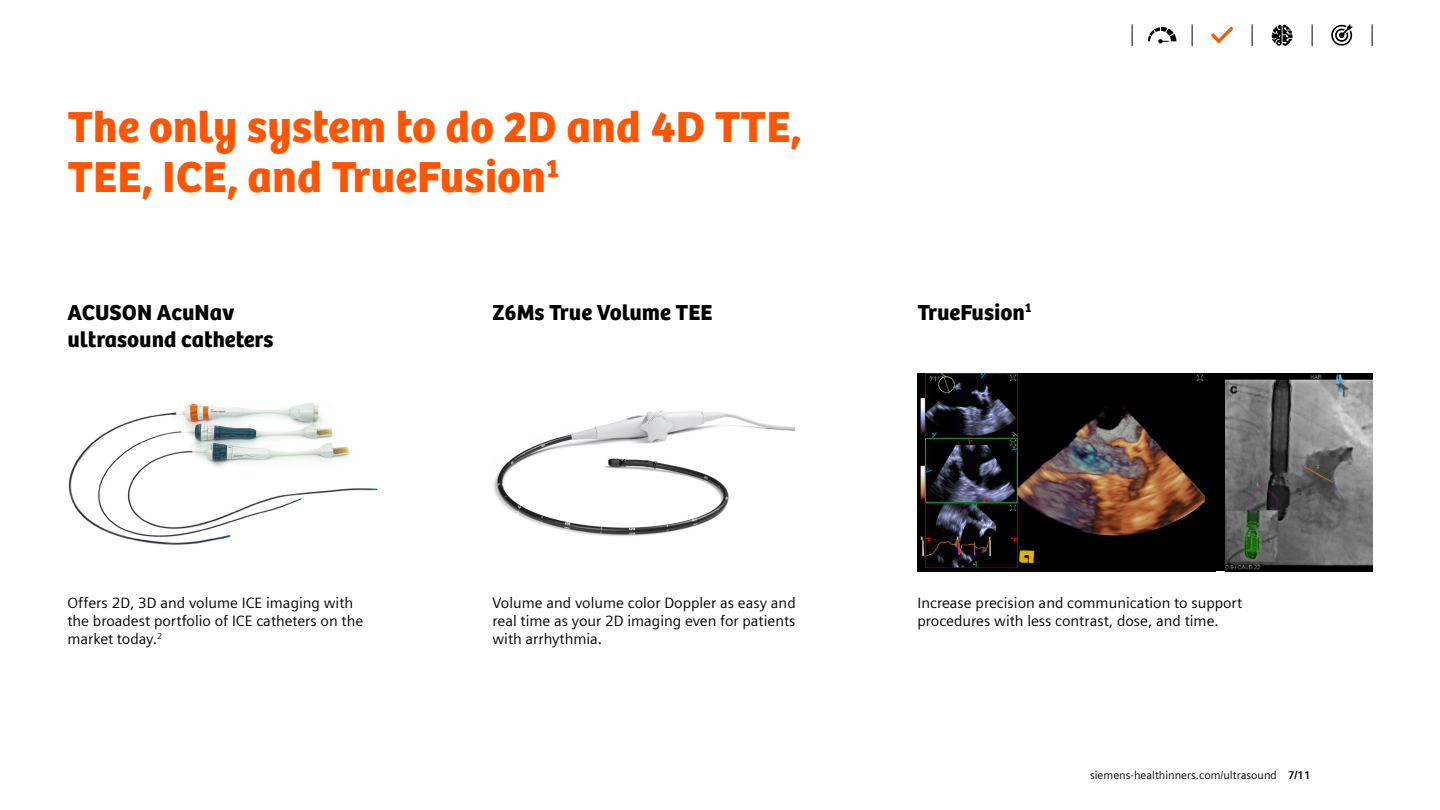
<style>
.page{position:relative;width:1440px;height:810px;background:#fff}
.page>*{position:absolute;margin:0;border:0;box-sizing:border-box;transform-origin:0 0}
.headline__60pt_110{font:45px/49.5px "SH Bree Headline Regular";color:#f50}
.bodytext_headline__3{font:22.5px/27px "SH Bree Headline Regular";color:#000}
.bodytext_20pt_24pt{font:15px/18px "Siemens Sans";color:#000}
.t1{font:11.25px "Siemens Sans";color:#000}
.s1{font-weight:700}
</style>
<div class="page">
<img style="left:493px;top:410px;width:301px;height:126px">
<img style="left:68px;top:403px;width:310px;height:142px">
<div style="left:917px;top:374px;width:309px;height:198px;background:#000"></div>
<img style="left:920px;top:374px;width:285px;height:194px">
<img style="left:1226px;top:374px;width:146px;height:198px">
<svg style="left:1211px;top:27px;width:22px;height:17px"></svg>
<svg style="left:1148px;top:27px;width:28px;height:17px"></svg>
<svg style="left:1192px;top:25px;width:1px;height:21px"></svg>
<svg style="left:1132px;top:25px;width:1px;height:21px"></svg>
<svg style="left:1372px;top:25px;width:1px;height:21px"></svg>
<svg style="left:1312px;top:25px;width:1px;height:21px"></svg>
<svg style="left:1252px;top:25px;width:1px;height:21px"></svg>
<svg style="left:1331px;top:24px;width:22px;height:22px"></svg>
<svg style="left:1271px;top:25px;width:22px;height:21px"></svg>
<h1 class="headline__60pt_110" style="left:68px;top:101px;width:736px">The only system to do 2D and 4D TTE,<br>TEE, ICE, and TrueFusion<sup>1</sup></h1>
<p class="bodytext_headline__3" style="left:68px;top:298px;width:208px">ACUSON AcuNav ultrasound catheters</p>
<p class="bodytext_headline__3" style="left:493px;top:298px;width:222px">Z6Ms True Volume TEE</p>
<p class="bodytext_headline__3" style="left:917px;top:298px;width:115px">TrueFusion<sup>1</sup></p>
<p class="bodytext_20pt_24pt" style="left:68px;top:592px;width:297px">Offers 2D, 3D and volume ICE imaging with the broadest portfolio of ICE catheters on the market today.<sup>2</sup></p>
<p class="bodytext_20pt_24pt" style="left:492px;top:592px;width:305px;text-align:justify">Volume and volume color Doppler as easy and real time as your 2D imaging even for patients with arrhythmia.</p>
<p class="bodytext_20pt_24pt" style="left:917px;top:592px;width:326px">Increase precision and communication to support procedures with less contrast, dose, and time.</p>
<p class="t1" style="left:1090px;top:766px;width:222px">siemens-healthinners.com/ultrasound <span class="s1">7/11</span></p>
</div>
